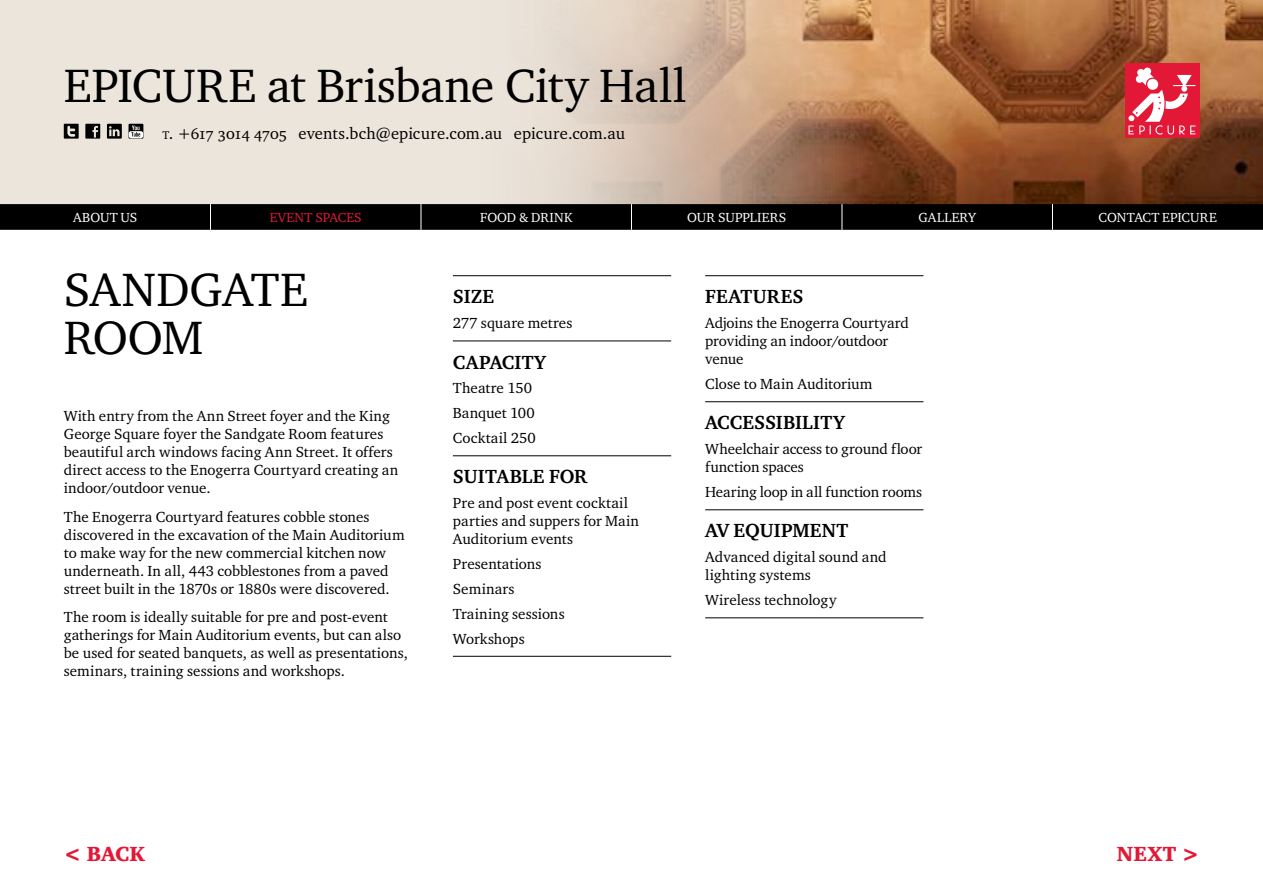
<style>
.page{position:relative;width:1263px;height:893px;background:#fff}
.page>*{position:absolute;margin:0;border:0;box-sizing:border-box;transform-origin:0 0}
.t1{font:48px/48px "Charter ITC";letter-spacing:-.005em;color:#000}
.t2{font:21px "Charter ITC Blac";letter-spacing:.015em;color:#e31837}
.t3{font:700 19.5px "Charter ITC";letter-spacing:.005em;color:#000}
.t4{font:16.5px "Charter ITC Regu OS";letter-spacing:.005em;color:#000}
.t5{font:15px/18px "Charter ITC";letter-spacing:.005em;color:#000}
.t6{font:13.5px "Charter ITC";letter-spacing:.01em;color:#fff}
.t7{font:13.5px "Charter ITC";letter-spacing:.005em;color:#e31837}
.s1{font-size:11.55px}
.s2{font-style:inherit}
</style>
<div class="page">
<div style="left:0;top:0;width:1263px;height:213px;background:#ece5dc"></div>
<img style="left:547px;top:0;width:716px;height:204px">
<div style="left:1125px;top:64px;width:74px;height:74px;background:#e31837"></div>
<svg style="left:1128px;top:67px;width:67px;height:68px"></svg>
<svg style="left:85px;top:124px;width:15px;height:15px"></svg>
<svg style="left:107px;top:124px;width:15px;height:15px"></svg>
<svg style="left:64px;top:124px;width:15px;height:15px"></svg>
<div style="left:129px;top:124px;width:14px;height:15px;background:#000"></div>
<svg style="left:129px;top:131px;width:14px;height:7px"></svg>
<svg style="left:131px;top:125px;width:9px;height:12px"></svg>
<svg style="left:0;top:204px;width:1263px;height:26px;background:#030303"></svg>
<hr style="left:453px;top:275px;width:218px;height:1px;background:#000">
<hr style="left:453px;top:341px;width:218px;height:1px;background:#000">
<hr style="left:453px;top:455px;width:218px;height:1px;background:#000">
<hr style="left:453px;top:656px;width:218px;height:1px;background:#000">
<hr style="left:705px;top:275px;width:218px;height:1px;background:#000">
<hr style="left:705px;top:401px;width:218px;height:1px;background:#000">
<hr style="left:705px;top:617px;width:218px;height:1px;background:#000">
<hr style="left:705px;top:509px;width:218px;height:1px;background:#000">
<h1 class="t1" style="left:64px;top:61px;width:624px">EPICURE at Brisbane City Hall</h1>
<p class="t4" style="left:163px;top:123px;width:464px"><span class="s1">t</span><span class="s2">.</span> +617 3014 4705 events.bch@epicure.com.au epicure.com.au</p>
<p class="t6" style="left:73px;top:209px;width:66px">ABOUT US</p>
<p class="t7" style="left:270px;top:209px;width:94px">EVENT SPACES</p>
<p class="t6" style="left:480px;top:209px;width:94px">FOOD &amp; DRINK</p>
<p class="t6" style="left:687px;top:209px;width:100px">OUR SUPPLIERS</p>
<p class="t6" style="left:918px;top:209px;width:59px">GALLERY</p>
<p class="t6" style="left:1098px;top:209px;width:120px">CONTACT EPICURE</p>
<h1 class="t1" style="left:64px;top:265px;width:246px">SANDGATE<br>ROOM</h1>
<p class="t5" style="left:64px;top:406px;width:336px">With entry from the Ann Street foyer and the King George Square foyer the Sandgate Room features beautiful arch windows facing Ann Street. It offers direct access to the Enogerra Courtyard creating an indoor/outdoor venue.</p>
<p class="t5" style="left:64px;top:507px;width:342px">The Enogerra Courtyard features cobble stones discovered in the excavation of the Main Auditorium to make way for the new commercial kitchen now underneath. In all, 443 cobblestones from a paved street built in the 1870s or 1880s were discovered.</p>
<p class="t5" style="left:64px;top:608px;width:346px">The room is ideally suitable for pre and post-event gatherings for Main Auditorium events, but can also be used for seated banquets, as well as presentations, seminars, training sessions and workshops.</p>
<h3 class="t3" style="left:453px;top:285px;width:43px">SIZE</h3>
<p class="t5" style="left:453px;top:314px;width:121px">277 square metres</p>
<h3 class="t3" style="left:453px;top:350px;width:95px">CAPACITY</h3>
<p class="t5" style="left:453px;top:376px;width:84px;line-height:24.8px">Theatre 150<br>Banquet 100<br>Cocktail 250</p>
<h3 class="t3" style="left:453px;top:465px;width:136px">SUITABLE FOR</h3>
<p class="t5" style="left:453px;top:494px;width:188px">Pre and post event cocktail parties and suppers for Main<br>Auditorium events</p>
<p class="t5" style="left:453px;top:551px;width:113px;line-height:24.8px">Presentations<br>Seminars<br>Training sessions<br>Workshops</p>
<h3 class="t3" style="left:705px;top:285px;width:100px">FEATURES</h3>
<p class="t5" style="left:705px;top:314px;width:205px">Adjoins the Enogerra Courtyard providing an indoor/outdoor venue</p>
<p class="t5" style="left:705px;top:374px;width:169px">Close to Main Auditorium</p>
<h3 class="t3" style="left:705px;top:411px;width:141px">ACCESSIBILITY</h3>
<p class="t5" style="left:705px;top:440px;width:219px">Wheelchair access to ground floor function spaces</p>
<p class="t5" style="left:705px;top:483px;width:218px">Hearing loop in all function rooms</p>
<h3 class="t3" style="left:705px;top:519px;width:144px">AV EQUIPMENT</h3>
<p class="t5" style="left:705px;top:548px;width:183px">Advanced digital sound and lighting systems</p>
<p class="t5" style="left:705px;top:591px;width:133px">Wireless technology</p>
<h2 class="t2" style="left:64px;top:841px;width:83px">&lt; BACK</h2>
<h2 class="t2" style="left:1117px;top:841px;width:84px">NEXT &gt;</h2>
</div>
